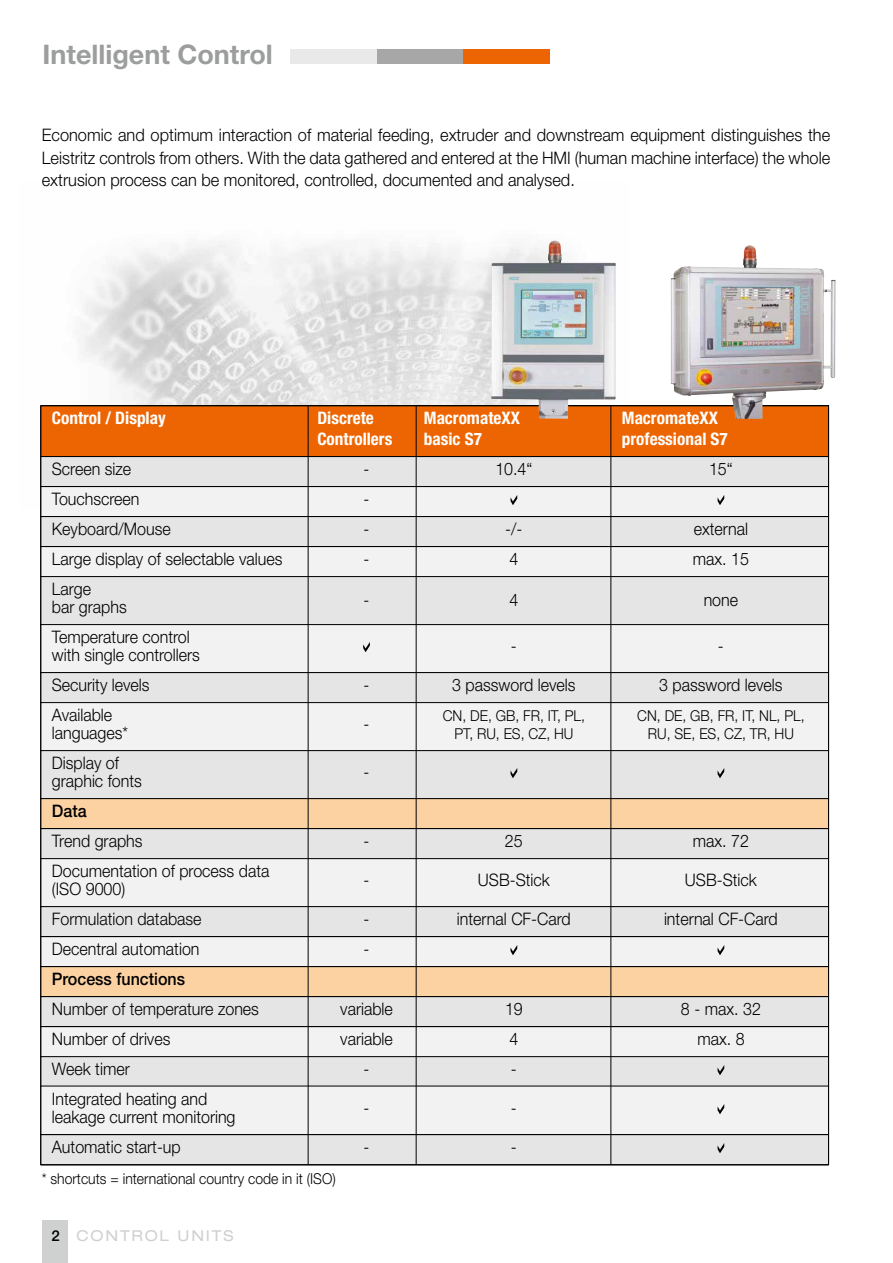
<style>
.page{position:relative;width:893px;height:1263px;background:#fff}
.page>*{position:absolute;margin:0;border:0;box-sizing:border-box;transform-origin:0 0}
.t1{font:700 27px "Helvetica Neue";color:#9c9d9d}
.t2{font:300 17.25px/18px "Helvetica Neue";color:#000;scale:.93 1}
.t3{font:300 17.25px/22.5px "Helvetica Neue";color:#000;text-align:justify;scale:.95 1}
.t4{font:700 condensed 17.25px "Helvetica Neue";color:#fff}
.t5{font:500 17.25px "Helvetica Neue";color:#000;scale:.93 1}
.t6{font:300 15px "Helvetica Neue";color:#000;scale:.93 1}
.t7{font:expanded 15px "Helvetica Neue";letter-spacing:.12em;color:#cfd0d0}
.s1{font-weight:500;font-stretch:normal;color:#000}
</style>
<div class="page">
<div style="left:43px;top:1220px;width:25px;height:43px;background:#cfd0d0"></div>
<img style="left:82px;top:243px;width:409px;height:162px">
<div style="left:41px;top:405px;width:787px;height:52px;background:#ec6502"></div>
<div style="left:41px;top:457px;width:787px;height:30px;background:#e5e5e5"></div>
<div style="left:40px;top:456px;width:789px;height:31px;border:1px solid #000"></div>
<div style="left:41px;top:487px;width:787px;height:30px;background:#f2f2f2"></div>
<div style="left:40px;top:486px;width:789px;height:31px;border:1px solid #000"></div>
<div style="left:41px;top:517px;width:787px;height:30px;background:#e5e5e5"></div>
<div style="left:40px;top:516px;width:789px;height:31px;border:1px solid #000"></div>
<div style="left:41px;top:547px;width:787px;height:30px;background:#f2f2f2"></div>
<div style="left:40px;top:546px;width:789px;height:31px;border:1px solid #000"></div>
<div style="left:41px;top:577px;width:787px;height:48px;background:#e5e5e5"></div>
<div style="left:40px;top:576px;width:789px;height:49px;border:1px solid #000"></div>
<div style="left:41px;top:625px;width:787px;height:48px;background:#f2f2f2"></div>
<div style="left:40px;top:624px;width:789px;height:49px;border:1px solid #000"></div>
<div style="left:41px;top:673px;width:787px;height:30px;background:#e5e5e5"></div>
<div style="left:40px;top:672px;width:789px;height:31px;border:1px solid #000"></div>
<div style="left:41px;top:703px;width:787px;height:48px;background:#f2f2f2"></div>
<div style="left:40px;top:702px;width:789px;height:49px;border:1px solid #000"></div>
<div style="left:41px;top:751px;width:787px;height:48px;background:#e5e5e5"></div>
<div style="left:40px;top:750px;width:789px;height:49px;border:1px solid #000"></div>
<div style="left:41px;top:799px;width:787px;height:30px;background:#fcd2a3"></div>
<div style="left:40px;top:798px;width:789px;height:31px;border:1px solid #000"></div>
<div style="left:41px;top:829px;width:787px;height:30px;background:#e5e5e5"></div>
<div style="left:40px;top:828px;width:789px;height:31px;border:1px solid #000"></div>
<div style="left:41px;top:859px;width:787px;height:48px;background:#f2f2f2"></div>
<div style="left:40px;top:858px;width:789px;height:49px;border:1px solid #000"></div>
<div style="left:41px;top:907px;width:787px;height:30px;background:#e5e5e5"></div>
<div style="left:40px;top:906px;width:789px;height:31px;border:1px solid #000"></div>
<div style="left:41px;top:937px;width:787px;height:30px;background:#f2f2f2"></div>
<div style="left:40px;top:936px;width:789px;height:31px;border:1px solid #000"></div>
<div style="left:41px;top:967px;width:787px;height:30px;background:#fcd2a3"></div>
<div style="left:40px;top:966px;width:789px;height:31px;border:1px solid #000"></div>
<div style="left:41px;top:997px;width:787px;height:30px;background:#e5e5e5"></div>
<div style="left:40px;top:996px;width:789px;height:31px;border:1px solid #000"></div>
<div style="left:41px;top:1027px;width:787px;height:30px;background:#f2f2f2"></div>
<div style="left:40px;top:1026px;width:789px;height:31px;border:1px solid #000"></div>
<div style="left:41px;top:1057px;width:787px;height:30px;background:#e5e5e5"></div>
<div style="left:40px;top:1056px;width:789px;height:31px;border:1px solid #000"></div>
<div style="left:41px;top:1086px;width:787px;height:49px;background:#f2f2f2"></div>
<div style="left:41px;top:1135px;width:787px;height:30px;background:#e5e5e5"></div>
<div style="left:40px;top:1134px;width:789px;height:31px;border:1px solid #000"></div>
<hr style="left:308px;top:405px;width:1px;height:760px;background:#000">
<hr style="left:416px;top:405px;width:1px;height:760px;background:#000">
<hr style="left:611px;top:405px;width:1px;height:760px;background:#000">
<img style="left:491px;top:240px;width:125px;height:179px">
<img style="left:671px;top:245px;width:164px;height:174px">
<div style="left:291px;top:50px;width:86px;height:14px;background:#e9e9e9"></div>
<div style="left:377px;top:50px;width:86px;height:14px;background:#a7a7a8"></div>
<div style="left:463px;top:50px;width:87px;height:14px;background:#ec6502"></div>
<svg style="left:511px;top:495px;width:6px;height:10px"></svg>
<svg style="left:718px;top:495px;width:6px;height:10px"></svg>
<svg style="left:363px;top:642px;width:7px;height:10px"></svg>
<svg style="left:511px;top:768px;width:6px;height:10px"></svg>
<svg style="left:718px;top:768px;width:6px;height:10px"></svg>
<svg style="left:511px;top:945px;width:6px;height:10px"></svg>
<svg style="left:718px;top:945px;width:6px;height:10px"></svg>
<svg style="left:718px;top:1065px;width:6px;height:10px"></svg>
<svg style="left:718px;top:1104px;width:6px;height:10px"></svg>
<svg style="left:718px;top:1143px;width:6px;height:10px"></svg>
<h1 class="t1" style="left:43px;top:37px;width:232px">Intelligent Control</h1>
<p class="t3" style="left:42px;top:124px;width:831px">Economic and optimum interaction of material feeding, extruder and downstream equipment distinguishes the Leistritz controls from others. With the data gathered and entered at the HMI (human machine interface) the whole extrusion process can be monitored, controlled, documented and analysed.</p>
<p class="t4" style="left:52px;top:408px;width:115px">Control / Display</p>
<p class="t4" style="left:317px;top:408px;width:58px">Discrete</p>
<p class="t4" style="left:424px;top:408px;width:98px">MacromateXX</p>
<p class="t4" style="left:622px;top:408px;width:98px">MacromateXX</p>
<p class="t4" style="left:317px;top:429px;width:76px">Controllers</p>
<p class="t4" style="left:424px;top:429px;width:60px">basic S7</p>
<p class="t4" style="left:622px;top:429px;width:107px">professional S7</p>
<p class="t2" style="left:52px;top:460px;width:87px">Screen size</p>
<p class="t2" style="left:364px;top:460px;width:8px">-</p>
<p class="t2" style="left:495px;top:460px;width:41px">10.4“</p>
<p class="t2" style="left:709px;top:460px;width:27px">15“</p>
<p class="t2" style="left:52px;top:490px;width:96px">Touchscreen</p>
<p class="t2" style="left:364px;top:490px;width:8px">-</p>
<p class="t2" style="left:52px;top:520px;width:129px">Keyboard/Mouse</p>
<p class="t2" style="left:364px;top:520px;width:8px">-</p>
<p class="t2" style="left:505px;top:520px;width:20px">-/-</p>
<p class="t2" style="left:694px;top:520px;width:60px">external</p>
<p class="t2" style="left:52px;top:550px;width:249px">Large display of selectable values</p>
<p class="t2" style="left:364px;top:550px;width:8px">-</p>
<p class="t2" style="left:509px;top:550px;width:11px">4</p>
<p class="t2" style="left:693px;top:550px;width:62px">max. 15</p>
<p class="t2" style="left:52px;top:580px;width:82px">Large<br>bar graphs</p>
<p class="t2" style="left:364px;top:590px;width:8px">-</p>
<p class="t2" style="left:509px;top:590px;width:11px">4</p>
<p class="t2" style="left:704px;top:590px;width:39px">none</p>
<p class="t2" style="left:52px;top:628px;width:161px">Temperature control with single controllers</p>
<p class="t2" style="left:511px;top:637px;width:8px">-</p>
<p class="t2" style="left:718px;top:637px;width:8px">-</p>
<p class="t2" style="left:52px;top:676px;width:107px">Security levels</p>
<p class="t2" style="left:364px;top:676px;width:8px">-</p>
<p class="t2" style="left:452px;top:676px;width:134px">3 password levels</p>
<p class="t2" style="left:659px;top:676px;width:134px">3 password levels</p>
<p class="t2" style="left:52px;top:706px;width:66px">Available</p>
<p class="t6" style="left:443px;top:707px;width:154px">CN, DE, GB, FR, IT, PL,</p>
<p class="t6" style="left:637px;top:707px;width:181px">CN, DE, GB, FR, IT, NL, PL,</p>
<p class="t2" style="left:52px;top:724px;width:84px">languages*</p>
<p class="t2" style="left:364px;top:715px;width:8px">-</p>
<p class="t6" style="left:454px;top:725px;width:130px">PT, RU, ES, CZ, HU</p>
<p class="t6" style="left:648px;top:725px;width:159px">RU, SE, ES, CZ, TR, HU</p>
<p class="t2" style="left:52px;top:754px;width:98px">Display of graphic fonts</p>
<p class="t2" style="left:364px;top:763px;width:8px">-</p>
<p class="t5" style="left:52px;top:801px;width:39px">Data</p>
<p class="t2" style="left:52px;top:832px;width:99px">Trend graphs</p>
<p class="t2" style="left:364px;top:832px;width:8px">-</p>
<p class="t2" style="left:505px;top:832px;width:21px">25</p>
<p class="t2" style="left:693px;top:832px;width:62px">max. 72</p>
<p class="t2" style="left:52px;top:862px;width:235px">Documentation of process data (ISO 9000)</p>
<p class="t2" style="left:364px;top:871px;width:8px">-</p>
<p class="t2" style="left:478px;top:871px;width:79px">USB-Stick</p>
<p class="t2" style="left:685px;top:871px;width:79px">USB-Stick</p>
<p class="t2" style="left:52px;top:910px;width:163px">Formulation database</p>
<p class="t2" style="left:364px;top:910px;width:8px">-</p>
<p class="t2" style="left:457px;top:910px;width:124px">internal CF-Card</p>
<p class="t2" style="left:664px;top:910px;width:124px">internal CF-Card</p>
<p class="t2" style="left:52px;top:940px;width:160px">Decentral automation</p>
<p class="t2" style="left:364px;top:940px;width:8px">-</p>
<p class="t5" style="left:52px;top:969px;width:145px">Process functions</p>
<p class="t2" style="left:52px;top:1000px;width:224px">Number of temperature zones</p>
<p class="t2" style="left:340px;top:1000px;width:58px">variable</p>
<p class="t2" style="left:505px;top:1000px;width:21px">19</p>
<p class="t2" style="left:681px;top:1000px;width:87px">8 - max. 32</p>
<p class="t2" style="left:52px;top:1030px;width:129px">Number of drives</p>
<p class="t2" style="left:340px;top:1030px;width:58px">variable</p>
<p class="t2" style="left:509px;top:1030px;width:11px">4</p>
<p class="t2" style="left:697px;top:1030px;width:52px">max. 8</p>
<p class="t2" style="left:52px;top:1060px;width:85px">Week timer</p>
<p class="t2" style="left:364px;top:1060px;width:8px">-</p>
<p class="t2" style="left:511px;top:1060px;width:8px">-</p>
<p class="t2" style="left:52px;top:1090px;width:199px">Integrated heating and leakage current monitoring</p>
<p class="t2" style="left:364px;top:1099px;width:8px">-</p>
<p class="t2" style="left:511px;top:1099px;width:8px">-</p>
<p class="t2" style="left:52px;top:1138px;width:140px">Automatic start-up</p>
<p class="t2" style="left:364px;top:1138px;width:8px">-</p>
<p class="t2" style="left:511px;top:1138px;width:8px">-</p>
<p class="t6" style="left:42px;top:1169px;width:318px">* shortcuts = international country code in it (ISO)</p>
<p class="t7" style="left:51px;top:1226px;width:184px"><span class="s1">2</span> CONTROL UNITS</p>
</div>
